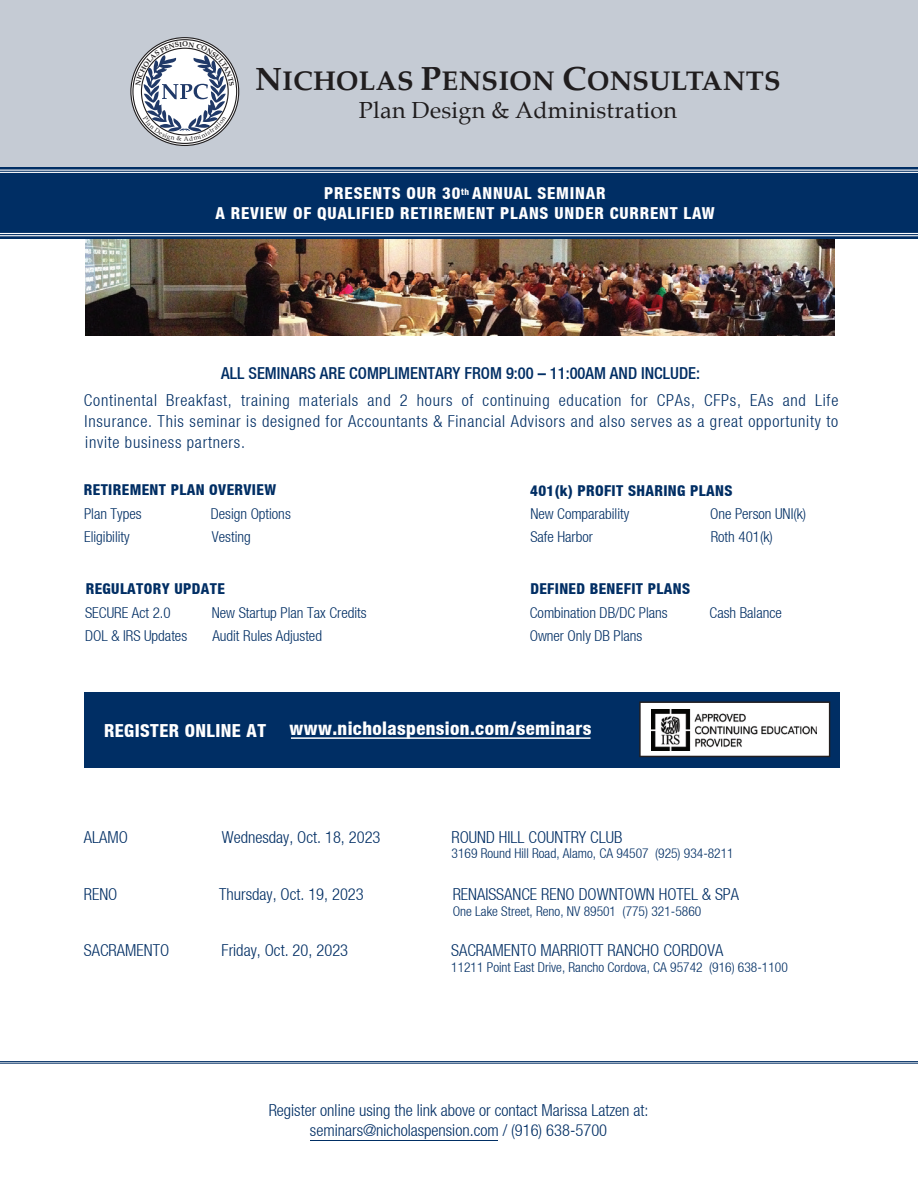
<style>
.page{position:relative;width:918px;height:1188px;background:#fff}
.page>*{position:absolute;margin:0;border:0;box-sizing:border-box;transform-origin:0 0}
.t1{font:700 27.15px "Palatino";letter-spacing:.01em;color:#201d1e}
.t2{font:700 25.5px "Palatino Linotype";color:#231f20}
.t3{font:23.25px "Palatino";letter-spacing:.01em;color:#201d1e}
.t4{font:21px "Palatino Linotype";color:#231f20}
.t5{font:800 condensed 18.75px "Helvetica Neue LT";letter-spacing:.02em;color:#fff}
.t6{font:800 condensed 18px "Helvetica Neue LT";letter-spacing:.025em;color:#fff}
.t7{font:300 condensed 16.5px/21px "Helvetica Neue LT";color:#002e64;text-align:center}
.t8{font:800 condensed 16.5px/19.8px "Helvetica Neue LT";letter-spacing:.05em;color:#fff;text-align:center}
.t9{font:500 condensed 16.5px "Helvetica Neue LT";color:#002e64}
.t10{font:300 condensed 15px "Helvetica Neue LT";color:#002e64}
.t11{font:800 condensed 15px "Helvetica Neue LT";letter-spacing:.025em;color:#002e64}
.t12{font:300 condensed 13.5px "Helvetica Neue LT";color:#002e64}
.s1{font-size:32.4px}
.s2{font-size:33.6px}
.s3{font-size:30px}
</style>
<div class="page">
<hr style="left:310px;top:1140px;width:188px;height:1px;background:#002e64">
<div style="left:0;top:166px;width:918px;height:72px;background:#002e64"></div>
<hr style="left:0;top:233px;width:918px;height:1px;background:#fff">
<hr style="left:0;top:235px;width:918px;height:1px;background:#fff">
<div style="left:0;top:0;width:918px;height:166px;background:#c5cbd4"></div>
<hr style="left:0;top:170px;width:918px;height:1px;background:#fff">
<hr style="left:0;top:172px;width:918px;height:1px;background:#fff">
<hr style="left:0;top:1063px;width:918px;height:1px;background:#002e64">
<hr style="left:0;top:1061px;width:918px;height:1px;background:#002e64">
<div style="left:84px;top:692px;width:756px;height:75px;background:#002e64"></div>
<svg style="left:639px;top:701px;width:191px;height:56px;background:#ceced0"></svg>
<img style="left:652px;top:710px;width:165px;height:41px">
<hr style="left:291px;top:737px;width:300px;height:2px;background:#fff">
<img style="left:85px;top:239px;width:749px;height:96px">
<svg style="left:130px;top:37px;width:109px;height:109px"></svg>
<h1 class="t1" style="left:255px;top:57px;width:527px"><span class="s1">N</span>ICHOLAS <span class="s2">P</span>ENSION <span class="s2">C</span>ONSULTANTS</h1>
<h3 class="t3" style="left:359px;top:90px;width:320px">Plan Design &amp; Administration</h3>
<h2 class="t2" style="left:218px;top:62px;width:492px"><span class="s3">N</span>ICHOLAS <span class="s3">P</span>ENSION <span class="s3">C</span>ONSULTANTS</h2>
<p class="t4" style="left:318px;top:98px;width:283px">Plan Design &amp; Administration</p>
<p class="t8" style="left:215px;top:183px;width:501px">PRESENTS OUR 30<sup>th</sup> ANNUAL SEMINAR<br>A REVIEW OF QUALIFIED RETIREMENT PLANS UNDER CURRENT LAW</p>
<p class="t9" style="left:221px;top:364px;width:480px">ALL SEMINARS ARE COMPLIMENTARY FROM 9:00 – 11:00AM AND INCLUDE:</p>
<p class="t7" style="left:84px;top:390px;width:756px;text-align:justify">Continental Breakfast, training materials and 2 hours of continuing education for CPAs, CFPs, EAs and Life Insurance. This seminar is designed for Accountants &amp; Financial Advisors and also serves as a great opportunity to invite business partners.</p>
<p class="t11" style="left:84px;top:480px;width:194px">RETIREMENT PLAN OVERVIEW</p>
<p class="t11" style="left:530px;top:481px;width:204px">401(k) PROFIT SHARING PLANS</p>
<p class="t10" style="left:84px;top:505px;width:59px">Plan Types</p>
<p class="t10" style="left:211px;top:505px;width:82px">Design Options</p>
<p class="t10" style="left:530px;top:505px;width:100px">New Comparability</p>
<p class="t10" style="left:710px;top:505px;width:98px">One Person UNI(k)</p>
<p class="t10" style="left:84px;top:528px;width:47px">Eligibility</p>
<p class="t10" style="left:212px;top:528px;width:40px">Vesting</p>
<p class="t10" style="left:530px;top:528px;width:64px">Safe Harbor</p>
<p class="t10" style="left:711px;top:528px;width:64px">Roth 401(k)</p>
<p class="t11" style="left:86px;top:580px;width:141px">REGULATORY UPDATE</p>
<p class="t11" style="left:530px;top:579px;width:161px">DEFINED BENEFIT PLANS</p>
<p class="t10" style="left:530px;top:627px;width:114px">Owner Only DB Plans</p>
<p class="t10" style="left:85px;top:604px;width:87px">SECURE Act 2.0</p>
<p class="t10" style="left:212px;top:604px;width:156px">New Startup Plan Tax Credits</p>
<p class="t10" style="left:85px;top:627px;width:104px">DOL &amp; IRS Updates</p>
<p class="t10" style="left:212px;top:627px;width:111px">Audit Rules Adjusted</p>
<p class="t10" style="left:530px;top:605px;width:139px">Combination DB/DC Plans</p>
<p class="t10" style="left:710px;top:605px;width:74px">Cash Balance</p>
<p class="t6" style="left:104px;top:719px;width:163px">REGISTER ONLINE AT</p>
<p class="t5" style="left:290px;top:717px;width:304px">www.nicholaspension.com/seminars</p>
<p class="t7" style="left:84px;top:827px;width:46px">ALAMO</p>
<p class="t7" style="left:222px;top:827px;width:160px">Wednesday, Oct. 18, 2023</p>
<p class="t7" style="left:452px;top:827px;width:172px">ROUND HILL COUNTRY CLUB</p>
<p class="t12" style="left:452px;top:845px;width:284px">3169 Round Hill Road, Alamo, CA 94507 (925) 934-8211</p>
<p class="t7" style="left:84px;top:883px;width:35px">RENO</p>
<p class="t7" style="left:219px;top:883px;width:146px">Thursday, Oct. 19, 2023</p>
<p class="t7" style="left:453px;top:883px;width:288px">RENAISSANCE RENO DOWNTOWN HOTEL &amp; SPA</p>
<p class="t12" style="left:453px;top:903px;width:250px">One Lake Street, Reno, NV 89501 (775) 321-5860</p>
<p class="t7" style="left:84px;top:940px;width:87px">SACRAMENTO</p>
<p class="t7" style="left:222px;top:940px;width:128px">Friday, Oct. 20, 2023</p>
<p class="t7" style="left:451px;top:940px;width:274px">SACRAMENTO MARRIOTT RANCHO CORDOVA</p>
<p class="t12" style="left:451px;top:960px;width:338px">11211 Point East Drive, Rancho Cordova, CA 95742 (916) 638-1100</p>
<p class="t7" style="left:269px;top:1101px;width:381px;line-height:19.8px">Register online using the link above or contact Marissa Latzen at: seminars@nicholaspension.com / (916) 638-5700</p>
</div>
